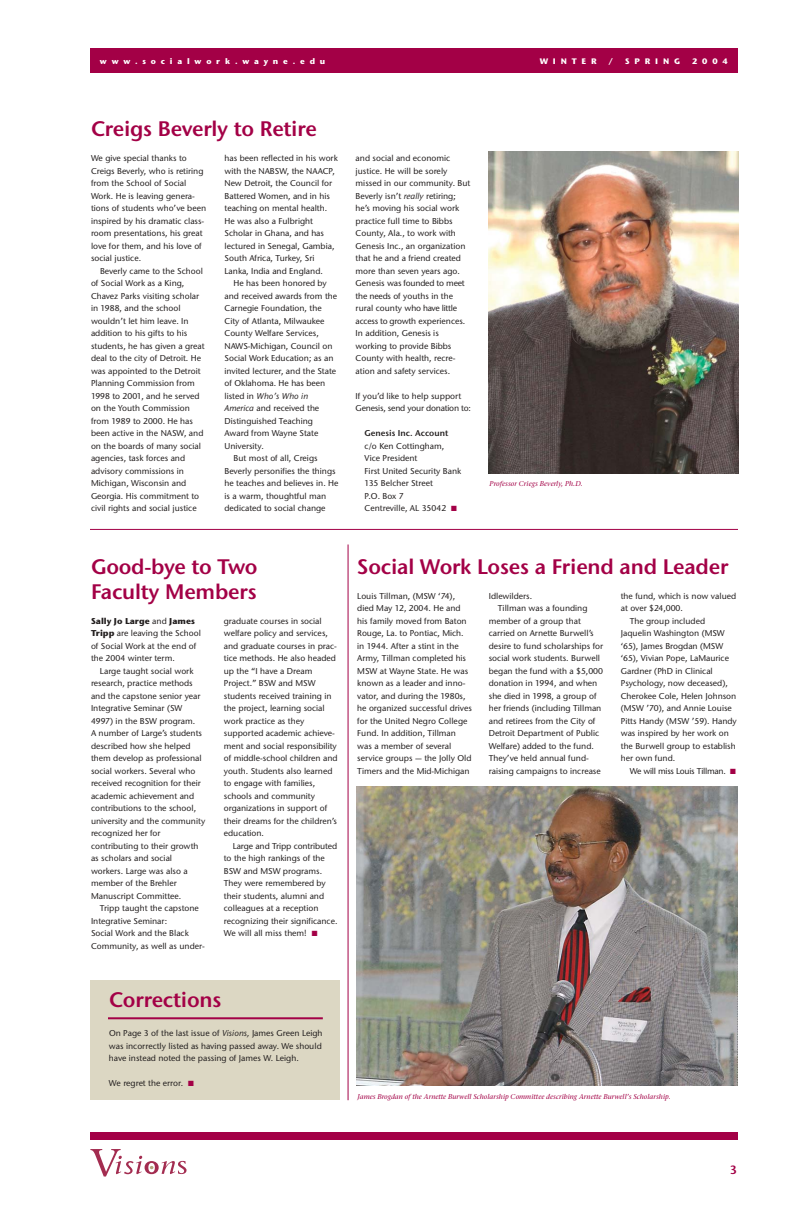
<style>
.page{position:relative;width:792px;height:1224px;background:#fff}
.page>*{position:absolute;margin:0;border:0;box-sizing:border-box;transform-origin:0 0}
.t1{font:21px/25px "Stone Sans ITC Semi";letter-spacing:-.01em;color:#a30046}
.t2{font:12px "Stone Sans ITC Semi";color:#a30046}
.t3{font:500 8.5px/12.5px "Stone Sans ITC";color:#231f1f}
.t4{font:500 8.5px/12.5px "Stone Sans ITC";letter-spacing:-.025em;color:#231f1f}
.t5{font:500 8.5px "Stone Sans ITC";letter-spacing:-.03em;color:#231f1f}
.t6{font:italic 500 8.5px "Stone Sans ITC";color:#231f1f}
.t7{font:8.5px "Stone Sans ITC Semi";color:#231f1f}
.t8{font:700 8px "Stone Sans ITC";letter-spacing:.6em;color:#fff}
.t9{font:italic 500 7px "Stone Serif ITC";letter-spacing:.01em;color:#a30046}
.s1{font-style:normal}
.s2{font-style:italic}
.s3{color:#a30046}
.s4{font-weight:700}
</style>
<div class="page">
<div style="left:90px;top:980px;width:250px;height:119px;background:#dcd7c3"></div>
<div style="left:90px;top:1132px;width:648px;height:8px;background:#a30046"></div>
<div style="left:90px;top:48px;width:648px;height:26px;background:#a30046"></div>
<svg style="left:90px;top:1149px;width:97px;height:28px"></svg>
<img style="left:488px;top:151px;width:250px;height:322px">
<hr style="left:90px;top:529px;width:648px;height:1px;background:#a30046">
<hr style="left:348px;top:544px;width:1px;height:556px;background:#a30046">
<img style="left:356px;top:787px;width:382px;height:298px">
<hr style="left:108px;top:1017px;width:215px;height:2px;background:#a30046">
<p class="t8" style="left:100px;top:59px;width:227px">www.socialwork.wayne.edu</p>
<p class="t8" style="left:540px;top:58px;width:58px">WINTER</p>
<p class="t8" style="left:609px;top:58px;width:6px">/</p>
<p class="t8" style="left:625px;top:58px;width:56px">SPRING</p>
<p class="t8" style="left:692px;top:58px;width:37px">2004</p>
<h1 class="t1" style="left:91px;top:119px;width:227px">Creigs Beverly to Retire</h1>
<p class="t3" style="left:225px;top:153px;width:115px">has been reflected in his work with the NABSW, the NAACP,<br>New Detroit, the Council for<br>Battered Women, and in his teaching on mental health.<br>He was also a Fulbright<br>Scholar in Ghana, and has lectured in Senegal, Gambia,<br>South Africa, Turkey, Sri<br>Lanka, India and England.</p>
<p class="t3" style="left:234px;top:278px;width:95px">He has been honored by</p>
<p class="t3" style="left:225px;top:290px;width:114px">and received awards from the</p>
<p class="t3" style="left:225px;top:303px;width:99px">Carnegie Foundation, the</p>
<p class="t3" style="left:225px;top:315px;width:102px">City of Atlanta, Milwaukee</p>
<p class="t3" style="left:225px;top:328px;width:96px">County Welfare Services,</p>
<p class="t3" style="left:225px;top:340px;width:110px">NAWS-Michigan, Council on</p>
<p class="t3" style="left:225px;top:353px;width:110px">Social Work Education; as an</p>
<p class="t3" style="left:225px;top:365px;width:113px">invited lecturer, and the State</p>
<p class="t3" style="left:225px;top:378px;width:102px">of Oklahoma. He has been</p>
<p class="t6" style="left:225px;top:393px;width:85px"><span class="s1">listed in</span> Who’s Who in</p>
<p class="t3" style="left:225px;top:403px;width:96px"><span class="s2">America</span> and received the</p>
<p class="t3" style="left:225px;top:415px;width:90px">Distinguished Teaching</p>
<p class="t3" style="left:225px;top:428px;width:95px">Award from Wayne State</p>
<p class="t3" style="left:225px;top:440px;width:41px">University.</p>
<p class="t3" style="left:234px;top:453px;width:86px">But most of all, Creigs</p>
<p class="t3" style="left:225px;top:465px;width:113px">Beverly personifies the things</p>
<p class="t3" style="left:225px;top:478px;width:115px">he teaches and believes in. He</p>
<p class="t3" style="left:225px;top:490px;width:103px">is a warm, thoughtful man</p>
<p class="t3" style="left:225px;top:503px;width:103px">dedicated to social change</p>
<p class="t3" style="left:91px;top:153px;width:117px">We give special thanks to<br>Creigs Beverly, who is retiring from the School of Social<br>Work. He is leaving genera&shy;tions of students who’ve been inspired by his dramatic class&shy;room presentations, his great love for them, and his love of social justice.</p>
<p class="t3" style="left:91px;top:265px;width:115px;text-indent:9px">Beverly came to the School of Social Work as a King,<br>Chavez Parks visiting scholar in 1988, and the school wouldn’t let him leave. In addition to his gifts to his students, he has given a great deal to the city of Detroit. He was appointed to the Detroit<br>Planning Commission from<br>1998 to 2001, and he served on the Youth Commission from 1989 to 2000. He has been active in the NASW, and on the boards of many social agencies, task forces and advisory commissions in<br>Michigan, Wisconsin and<br>Georgia. His commitment to civil rights and social justice</p>
<p class="t3" style="left:356px;top:153px;width:116px">and social and economic justice. He will be sorely missed in our community. But<br>Beverly isn’t <span class="s2">really</span> retiring; he’s moving his social work practice full time to Bibbs<br>County, Ala., to work with<br>Genesis Inc., an organization that he and a friend created more than seven years ago.<br>Genesis was founded to meet the needs of youths in the rural county who have little access to growth experiences.<br>In addition, Genesis is working to provide Bibbs<br>County with health, recre&shy;ation and safety services.</p>
<p class="t4" style="left:356px;top:390px;width:117px">If you’d like to help support<br>Genesis, send your donation to:</p>
<p class="t7" style="left:365px;top:430px;width:85px">Genesis Inc. Account</p>
<p class="t3" style="left:365px;top:440px;width:98px">c/o Ken Cottingham,<br>Vice President<br>First United Security Bank<br>135 Belcher Street<br>P.O. Box 7<br>Centreville, AL 35042 <span class="s3">■</span></p>
<p class="t9" style="left:489px;top:481px;width:95px">Professor Criegs Beverly, Ph.D.</p>
<h1 class="t1" style="left:91px;top:556px;width:168px">Good-bye to Two<br>Faculty Members</h1>
<p class="t3" style="left:224px;top:615px;width:115px">graduate courses in social welfare policy and services, and graduate courses in prac&shy;tice methods. He also headed up the “I have a Dream<br>Project.” BSW and MSW students received training in the project, learning social work practice as they supported academic achieve&shy;ment and social responsibility of middle-school children and youth. Students also learned to engage with families, schools and community organizations in support of their dreams for the children’s education.</p>
<p class="t3" style="left:224px;top:840px;width:115px;text-indent:9px">Large and Tripp contributed to the high rankings of the<br>BSW and MSW programs.<br>They were remembered by their students, alumni and colleagues at a reception recognizing their significance.<br>We will all miss them! <span class="s3">■</span></p>
<p class="t3" style="left:91px;top:615px;width:111px"><span class="s4">Sally Jo Large</span> and <span class="s4">James<br>Tripp</span> are leaving the School of Social Work at the end of the 2004 winter term.</p>
<p class="t3" style="left:91px;top:665px;width:116px;text-indent:9px">Large taught social work research, practice methods and the capstone senior year<br>Integrative Seminar (SW<br>4997) in the BSW program.<br>A number of Large’s students described how she helped them develop as professional social workers. Several who received recognition for their academic achievement and contributions to the school, university and the community recognized her for contributing to their growth as scholars and social workers. Large was also a member of the Brehler<br>Manuscript Committee.</p>
<p class="t3" style="left:91px;top:903px;width:115px;text-indent:9px">Tripp taught the capstone<br>Integrative Seminar:<br>Social Work and the Black<br>Community, as well as under-</p>
<h1 class="t1" style="left:109px;top:989px;width:114px">Corrections</h1>
<p class="t3" style="left:109px;top:1028px;width:215px;text-align:justify">On Page 3 of the last issue of <span class="s2">Visions,</span> James Green Leigh was incorrectly listed as having passed away. We should have instead noted the passing of James W. Leigh.</p>
<p class="t3" style="left:109px;top:1078px;width:86px">We regret the error. <span class="s3">■</span></p>
<h1 class="t1" style="left:357px;top:556px;width:373px">Social Work Loses a Friend and Leader</h1>
<p class="t3" style="left:489px;top:590px;width:45px">Idlewilders.</p>
<p class="t3" style="left:498px;top:603px;width:91px">Tillman was a founding</p>
<p class="t3" style="left:489px;top:615px;width:94px">member of a group that</p>
<p class="t3" style="left:489px;top:628px;width:106px">carried on Arnette Burwell’s</p>
<p class="t3" style="left:489px;top:640px;width:116px">desire to fund scholarships for</p>
<p class="t3" style="left:489px;top:653px;width:113px">social work students. Burwell</p>
<p class="t3" style="left:489px;top:665px;width:116px">began the fund with a $5,000</p>
<p class="t3" style="left:489px;top:678px;width:110px">donation in 1994, and when</p>
<p class="t3" style="left:489px;top:690px;width:109px">she died in 1998, a group of</p>
<p class="t3" style="left:489px;top:703px;width:114px">her friends (including Tillman</p>
<p class="t3" style="left:489px;top:715px;width:108px">and retirees from the City of</p>
<p class="t3" style="left:489px;top:728px;width:112px">Detroit Department of Public</p>
<p class="t3" style="left:489px;top:740px;width:107px">Welfare) added to the fund.</p>
<p class="t3" style="left:489px;top:753px;width:102px">They’ve held annual fund-</p>
<p class="t3" style="left:489px;top:765px;width:113px">raising campaigns to increase</p>
<p class="t3" style="left:357px;top:590px;width:116px">Louis Tillman, (MSW ‘74), died May 12, 2004. He and his family moved from Baton<br>Rouge, La. to Pontiac, Mich. in 1944. After a stint in the<br>Army, Tillman completed his<br>MSW at Wayne State. He was known as a leader and inno&shy;vator, and during the 1980s, he organized successful drives for the United Negro College<br>Fund. In addition, Tillman was a member of several service groups — the Jolly Old<br>Timers and the Mid-Michigan</p>
<p class="t3" style="left:621px;top:590px;width:117px">the fund, which is now valued</p>
<p class="t3" style="left:621px;top:603px;width:64px">at over $24,000.</p>
<p class="t3" style="left:630px;top:615px;width:77px">The group included</p>
<p class="t3" style="left:621px;top:628px;width:105px">Jaquelin Washington (MSW</p>
<p class="t3" style="left:621px;top:640px;width:104px">‘65), James Brogdan (MSW</p>
<p class="t3" style="left:621px;top:653px;width:110px">‘65), Vivian Pope, LaMaurice</p>
<p class="t3" style="left:621px;top:665px;width:94px">Gardner (PhD in Clinical</p>
<p class="t3" style="left:621px;top:678px;width:109px">Psychology, now deceased),</p>
<p class="t3" style="left:621px;top:690px;width:117px">Cherokee Cole, Helen Johnson</p>
<p class="t3" style="left:621px;top:703px;width:113px">(MSW ’70), and Annie Louise</p>
<p class="t3" style="left:621px;top:715px;width:118px">Pitts Handy (MSW ’59). Handy</p>
<p class="t3" style="left:621px;top:728px;width:110px">was inspired by her work on</p>
<p class="t3" style="left:621px;top:740px;width:116px">the Burwell group to establish</p>
<p class="t3" style="left:621px;top:753px;width:56px">her own fund.</p>
<p class="t5" style="left:630px;top:768px;width:107px">We will miss Louis Tillman. <span class="s3">■</span></p>
<p class="t9" style="left:357px;top:1094px;width:315px">James Brogdan of the Arnette Burwell Scholarship Committee describing Arnette Burwell’s Scholarship.</p>
<h2 class="t2" style="left:730px;top:1165px;width:9px">3</h2>
</div>
